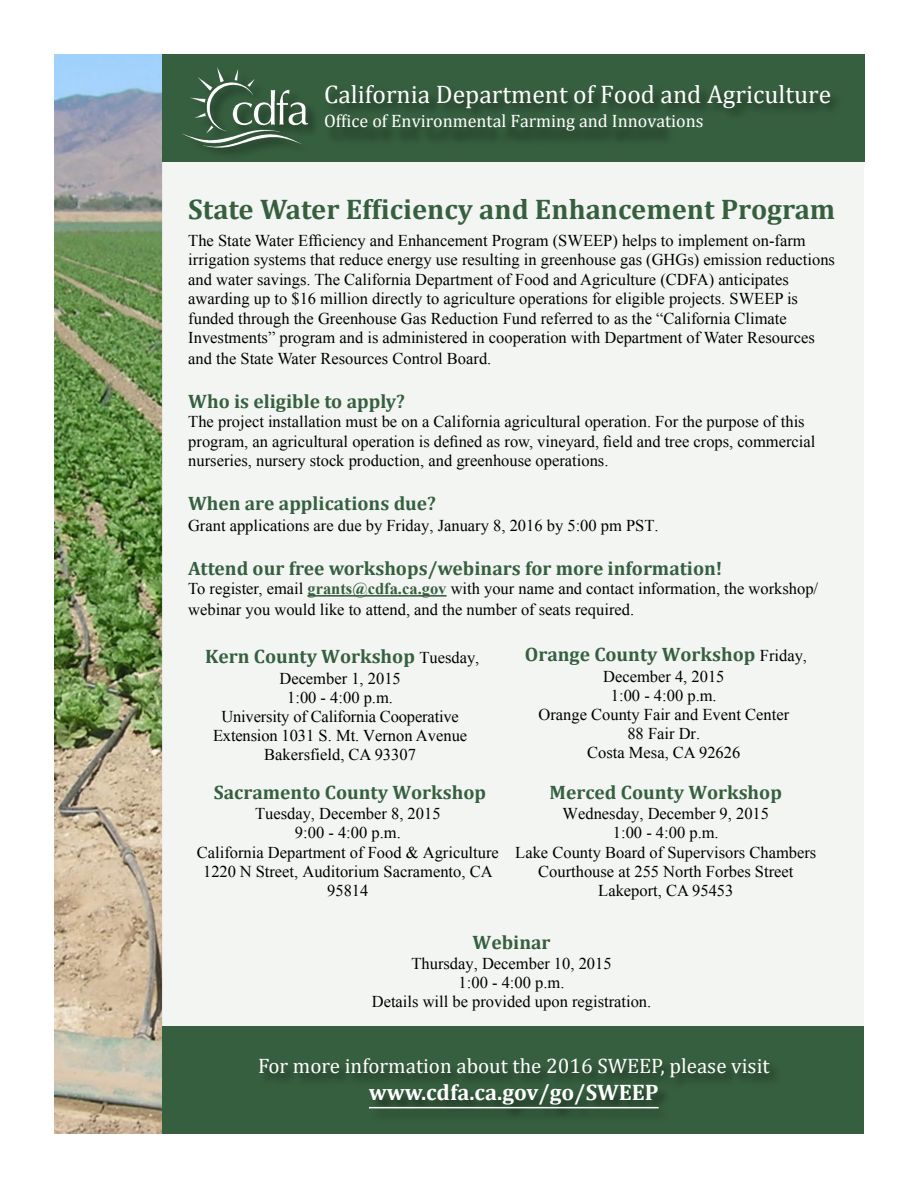
<style>
.page{position:relative;width:918px;height:1188px;background:#fff}
.page>*{position:absolute;margin:0;border:0;box-sizing:border-box;transform-origin:0 0}
.t1{font:700 28.5px "Cambria";color:#365f3f}
.t2{font:25.5px "Cambria";color:#fff}
.t3{font:700 22.5px "Cambria";color:#fff}
.t4{font:21px "Cambria";color:#fff}
.t5{font:700 19.5px "Cambria";color:#365f3f}
.t6{font:18px "Cambria";color:#fff}
.t7{font:16.5px/19.2px "Times New Roman";color:#000;text-align:center}
.s1{font-weight:700;color:#365f3f}
.s2{font-family:"Times New Roman";font-weight:400;font-size:16.5px;color:#000}
</style>
<div class="page">
<img style="left:54px;top:54px;width:108px;height:1080px">
<div style="left:162px;top:162px;width:702px;height:864px;background:#f1f4f1"></div>
<hr style="left:307px;top:595px;width:140px;height:2px;background:#365f3f">
<div style="left:162px;top:54px;width:703px;height:108px;background:#365f3f"></div>
<div style="left:184px;top:68px;width:137px;height:93px;background:#000;opacity:.5"></div>
<img style="left:182px;top:67px;width:129px;height:82px">
<div style="left:325px;top:85px;width:517px;height:62px;background:#335a3c"></div>
<div style="left:162px;top:1026px;width:702px;height:108px;background:#365f3f"></div>
<div style="left:259px;top:1058px;width:524px;height:65px;background:#000;opacity:.5"></div>
<hr style="left:369px;top:1107px;width:290px;height:1px;background:#fff">
<h2 class="t2" style="left:324px;top:79px;width:509px">California Department of Food and Agriculture</h2>
<p class="t6" style="left:324px;top:111px;width:381px">Office of Environmental Farming and Innovations</p>
<h1 class="t1" style="left:188px;top:189px;width:649px">State Water Efficiency and Enhancement Program</h1>
<p class="t7" style="left:188px;top:230px;width:648px;text-align:left">The State Water Efficiency and Enhancement Program (SWEEP) helps to implement on-farm irrigation systems that reduce energy use resulting in greenhouse gas (GHGs) emission reductions and water savings. The California Department of Food and Agriculture (CDFA) anticipates awarding up to $16 million directly to agriculture operations for eligible projects. SWEEP is funded through the Greenhouse Gas Reduction Fund referred to as the “California Climate Investments” program and is administered in cooperation with Department of Water Resources</p>
<p class="t7" style="left:188px;top:349px;width:305px">and the State Water Resources Control Board.</p>
<p class="t5" style="left:188px;top:387px;width:218px">Who is eligible to apply?</p>
<p class="t7" style="left:188px;top:412px;width:629px;text-align:left">The project installation must be on a California agricultural operation. For the purpose of this program, an agricultural operation is defined as row, vineyard, field and tree crops, commercial nurseries, nursery stock production, and greenhouse operations.</p>
<p class="t5" style="left:188px;top:490px;width:250px">When are applications due?</p>
<p class="t7" style="left:188px;top:516px;width:472px">Grant applications are due by Friday, January 8, 2016 by 5:00 pm PST.</p>
<p class="t5" style="left:188px;top:554px;width:536px">Attend our free workshops/webinars for more information!</p>
<p class="t7" style="left:188px;top:578px;width:631px;line-height:21px;text-align:left">To register, email <span class="s1">grants@cdfa.ca.gov</span> with your name and contact information, the workshop/ webinar you would like to attend, and the number of seats required.</p>
<p class="t5" style="left:205px;top:643px;width:276px">Kern County Workshop <span class="s2">Tuesday,</span></p>
<p class="t7" style="left:213px;top:668px;width:256px">December 1, 2015<br>1:00 - 4:00 p.m.<br>University of California Cooperative<br>Extension 1031 S. Mt. Vernon Avenue<br>Bakersfield, CA 93307</p>
<p class="t5" style="left:214px;top:778px;width:274px">Sacramento County Workshop</p>
<p class="t7" style="left:197px;top:804px;width:303px">Tuesday, December 8, 2015<br>9:00 - 4:00 p.m.<br>California Department of Food &amp; Agriculture<br>1220 N Street, Auditorium Sacramento, CA<br>95814</p>
<p class="t5" style="left:525px;top:641px;width:284px">Orange County Workshop <span class="s2">Friday,</span></p>
<p class="t7" style="left:539px;top:666px;width:252px">December 4, 2015<br>1:00 - 4:00 p.m.<br>Orange County Fair and Event Center<br>88 Fair Dr.<br>Costa Mesa, CA 92626</p>
<p class="t5" style="left:550px;top:778px;width:234px">Merced County Workshop</p>
<p class="t7" style="left:515px;top:804px;width:303px">Wednesday, December 9, 2015<br>1:00 - 4:00 p.m.<br>Lake County Board of Supervisors Chambers<br>Courthouse at 255 North Forbes Street<br>Lakeport, CA 95453</p>
<p class="t5" style="left:473px;top:928px;width:79px">Webinar</p>
<p class="t7" style="left:372px;top:954px;width:281px">Thursday, December 10, 2015<br>1:00 - 4:00 p.m.<br>Details will be provided upon registration.</p>
<p class="t4" style="left:258px;top:1054px;width:513px">For more information about the 2016 SWEEP, please visit</p>
<h3 class="t3" style="left:369px;top:1077px;width:291px">www.cdfa.ca.gov/go/SWEEP</h3>
</div>
